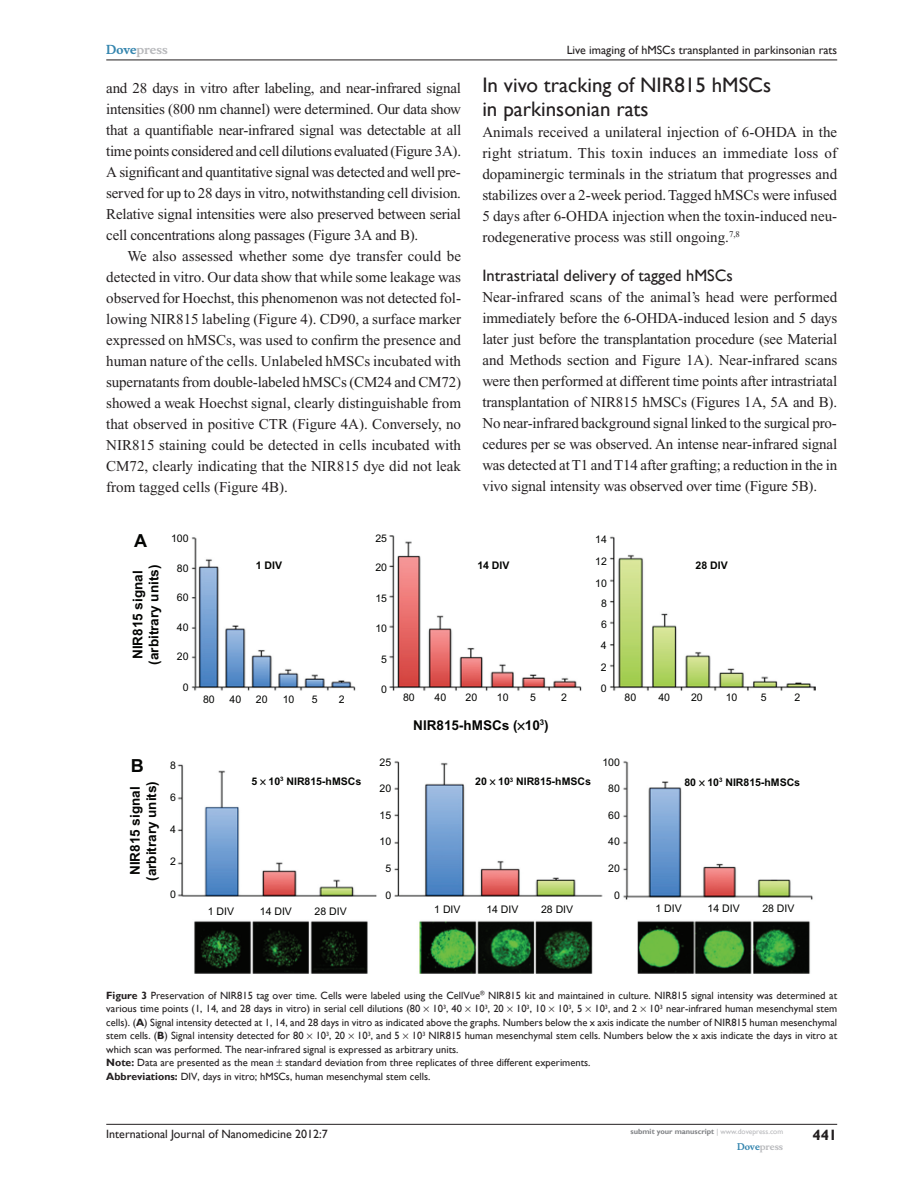
<style>
.page{position:relative;width:918px;height:1188px;background:#fff}
.page>*{position:absolute;margin:0;border:0;box-sizing:border-box;transform-origin:0 0}
.t1{font:21px/24px "Gill Sans";color:#231f20}
.t2{font:700 18px "Arial";color:#040503}
.t3{font:16.5px "Gill Sans";color:#231f20}
.t4{font:15px/21px "Times New Roman";letter-spacing:-.01em;color:#231f20;text-align:justify}
.t5{font:700 15px "Gill Sans";color:#231f20}
.t6{font:700 13.5px/16.2px "Arial";color:#040503;text-align:center}
.t7{font:12px "Gill Sans";color:#231f20}
.t8{font:700 12px "Musee";color:#b8b9bc}
.t9{font:10.5px/13.5px "Gill Sans";color:#231f20}
.t10{font:10.5px/20.4px "Arial";color:#040503;text-align:center}
.t11{font:700 10.5px "Arial";color:#040503}
.t12{font:700 9px "Musee";color:#b8b9bc}
.t13{font:700 7.5px "Gill Sans";color:#808285}
.s1{color:#3485ae}
.s2{font-weight:700}
.s3{font-weight:400;color:#b8b9bc}
</style>
<div class="page">
<img style="left:177px;top:536px;width:638px;height:437px">
<hr style="left:106px;top:1124px;width:731px;height:1px;background:#231f20">
<hr style="left:106px;top:60px;width:731px;height:1px;background:#231f20">
<svg style="left:260px;top:779px;width:6px;height:6px"></svg>
<svg style="left:490px;top:779px;width:5px;height:6px"></svg>
<svg style="left:518px;top:722px;width:7px;height:8px"></svg>
<svg style="left:699px;top:780px;width:6px;height:6px"></svg>
<p class="t8" style="left:106px;top:43px;width:63px"><span class="s1">Dove</span>press</p>
<p class="t4" style="left:106px;top:77px;width:357px">and 28 days in vitro after labeling, and near-infrared signal intensities (800 nm channel) were determined. Our data show that a quantifiable near-infrared signal was detectable at all time points considered and cell dilutions evaluated (Figure 3A).<br>A significant and quantitative signal was detected and well pre&shy;served for up to 28 days in vitro, notwithstanding cell division.<br>Relative signal intensities were also preserved between serial cell concentrations along passages (Figure 3A and B).</p>
<p class="t4" style="left:106px;top:245px;width:356px;text-indent:21px">We also assessed whether some dye transfer could be detected in vitro. Our data show that while some leakage was observed for Hoechst, this phenomenon was not detected fol&shy;lowing NIR815 labeling (Figure 4). CD90, a surface marker expressed on hMSCs, was used to confirm the presence and human nature of the cells. Unlabeled hMSCs incubated with supernatants from double-labeled hMSCs (CM24 and CM72) showed a weak Hoechst signal, clearly distinguishable from that observed in positive CTR (Figure 4A). Conversely, no NIR815 staining could be detected in cells incubated with CM72, clearly indicating that the NIR815 dye did not leak from tagged cells (Figure 4B).</p>
<p class="t7" style="left:567px;top:43px;width:272px">Live imaging of hMSCs transplanted in parkinsonian rats</p>
<h1 class="t1" style="left:482px;top:74px;width:290px">In vivo tracking of NIR815 hMSCs in parkinsonian rats</h1>
<p class="t4" style="left:482px;top:122px;width:356px">Animals received a unilateral injection of 6-OHDA in the right striatum. This toxin induces an immediate loss of dopaminergic terminals in the striatum that progresses and stabilizes over a 2-week period. Tagged hMSCs were infused 5 days after 6-OHDA injection when the toxin-induced neu&shy;rodegenerative process was still ongoing.<sup>7,8</sup></p>
<p class="t3" style="left:482px;top:266px;width:252px">Intrastriatal delivery of tagged hMSCs</p>
<p class="t4" style="left:482px;top:287px;width:356px">Near-infrared scans of the animal’s head were performed immediately before the 6-OHDA-induced lesion and 5 days later just before the transplantation procedure (see Material and Methods section and Figure 1A). Near-infrared scans were then performed at different time points after intrastriatal transplantation of NIR815 hMSCs (Figures 1A, 5A and B).<br>No near-infrared background signal linked to the surgical pro&shy;cedures per se was observed. An intense near-infrared signal was detected at T1 and T14 after grafting; a reduction in the in vivo signal intensity was observed over time (Figure 5B).</p>
<p class="t2" style="left:134px;top:530px;width:14px">A</p>
<p class="t6" style="left:130px;top:665px;width:101px;rotate:-90deg">NIR815 signal (arbitrary units)</p>
<p class="t10" style="left:171px;top:528px;width:19px">100</p>
<p class="t10" style="left:177px;top:558px;width:13px">80</p>
<p class="t10" style="left:177px;top:588px;width:13px">60</p>
<p class="t10" style="left:177px;top:617px;width:13px">40</p>
<p class="t10" style="left:177px;top:647px;width:13px">20</p>
<p class="t10" style="left:183px;top:677px;width:7px">0</p>
<p class="t11" style="left:256px;top:559px;width:28px">1 DIV</p>
<p class="t10" style="left:203px;top:690px;width:13px">80</p>
<p class="t10" style="left:230px;top:690px;width:13px">40</p>
<p class="t10" style="left:256px;top:690px;width:13px">20</p>
<p class="t10" style="left:283px;top:690px;width:13px">10</p>
<p class="t10" style="left:312px;top:690px;width:7px">5</p>
<p class="t10" style="left:339px;top:690px;width:7px">2</p>
<p class="t10" style="left:375px;top:528px;width:13px">25</p>
<p class="t10" style="left:375px;top:558px;width:13px">20</p>
<p class="t10" style="left:375px;top:588px;width:13px">15</p>
<p class="t10" style="left:375px;top:619px;width:13px">10</p>
<p class="t10" style="left:381px;top:649px;width:7px">5</p>
<p class="t10" style="left:381px;top:679px;width:7px">0</p>
<p class="t10" style="left:595px;top:529px;width:13px">14</p>
<p class="t10" style="left:595px;top:573px;width:13px">10<br>8</p>
<p class="t10" style="left:601px;top:636px;width:7px">4</p>
<p class="t10" style="left:595px;top:551px;width:13px">12</p>
<p class="t11" style="left:477px;top:559px;width:34px">14 DIV</p>
<p class="t11" style="left:696px;top:559px;width:34px">28 DIV</p>
<p class="t10" style="left:601px;top:614px;width:7px">6</p>
<p class="t10" style="left:601px;top:657px;width:7px;line-height:21px;text-align:left">2<br>0</p>
<p class="t10" style="left:658px;top:687px;width:13px">40</p>
<p class="t10" style="left:691px;top:687px;width:13px">20</p>
<p class="t10" style="left:726px;top:687px;width:13px">10</p>
<p class="t10" style="left:761px;top:687px;width:7px">5</p>
<p class="t10" style="left:795px;top:687px;width:7px">2</p>
<p class="t10" style="left:403px;top:687px;width:13px">80</p>
<p class="t10" style="left:435px;top:687px;width:13px">40</p>
<p class="t10" style="left:466px;top:687px;width:13px">20</p>
<p class="t10" style="left:497px;top:687px;width:13px">10</p>
<p class="t10" style="left:530px;top:687px;width:7px">5</p>
<p class="t10" style="left:561px;top:687px;width:7px">2</p>
<p class="t10" style="left:625px;top:687px;width:13px">80</p>
<p class="t6" style="left:413px;top:717px;width:137px">NIR815-hMSCs ( 10<sup>3</sup>)</p>
<p class="t10" style="left:380px;top:752px;width:13px">25</p>
<p class="t10" style="left:380px;top:778px;width:13px">20</p>
<p class="t10" style="left:380px;top:805px;width:13px">15</p>
<p class="t10" style="left:380px;top:831px;width:13px">10</p>
<p class="t10" style="left:385px;top:858px;width:7px">5</p>
<p class="t10" style="left:385px;top:885px;width:7px">0</p>
<p class="t10" style="left:602px;top:752px;width:19px">100</p>
<p class="t10" style="left:608px;top:778px;width:13px">80</p>
<p class="t10" style="left:608px;top:805px;width:13px">60</p>
<p class="t10" style="left:608px;top:831px;width:13px">40</p>
<p class="t10" style="left:608px;top:858px;width:13px">20</p>
<p class="t10" style="left:614px;top:885px;width:7px">0</p>
<p class="t2" style="left:131px;top:755px;width:14px">B</p>
<p class="t10" style="left:170px;top:755px;width:7px">8</p>
<p class="t10" style="left:170px;top:787px;width:7px">6</p>
<p class="t10" style="left:170px;top:820px;width:7px">4</p>
<p class="t10" style="left:170px;top:852px;width:7px">2</p>
<p class="t10" style="left:170px;top:884px;width:7px">0</p>
<p class="t11" style="left:251px;top:775px;width:111px">5 10<sup>3</sup> NIR815-hMSCs</p>
<p class="t11" style="left:475px;top:775px;width:117px">20 10<sup>3</sup> NIR815-hMSCs</p>
<p class="t6" style="left:127px;top:881px;width:101px;rotate:-90deg">NIR815 signal (arbitrary units)</p>
<p class="t11" style="left:684px;top:776px;width:117px">80 10<sup>3</sup> NIR815-hMSCs</p>
<p class="t10" style="left:208px;top:902px;width:28px">1 DIV</p>
<p class="t10" style="left:260px;top:902px;width:34px">14 DIV</p>
<p class="t10" style="left:315px;top:902px;width:34px">28 DIV</p>
<p class="t10" style="left:434px;top:899px;width:28px">1 DIV</p>
<p class="t10" style="left:486px;top:899px;width:34px">14 DIV</p>
<p class="t10" style="left:541px;top:899px;width:34px">28 DIV</p>
<p class="t10" style="left:656px;top:898px;width:28px">1 DIV</p>
<p class="t10" style="left:708px;top:898px;width:34px">14 DIV</p>
<p class="t10" style="left:762px;top:898px;width:34px">28 DIV</p>
<p class="t9" style="left:106px;top:988px;width:732px"><span class="s2">Figure 3</span> Preservation of NIR815 tag over time. Cells were labeled using the CellVue<sup>®</sup> NIR815 kit and maintained in culture. NIR815 signal intensity was determined at various time points (1, 14, and 28 days in vitro) in serial cell dilutions (80 10<sup>3</sup>, 40 10<sup>3</sup>, 20 10<sup>3</sup>, 10 10<sup>3</sup>, 5 10<sup>3</sup>, and 2 10<sup>3</sup> near-infrared human mesenchymal stem cells). (<span class="s2">A</span>) Signal intensity detected at 1, 14, and 28 days in vitro as indicated above the graphs. Numbers below the x axis indicate the number of NIR815 human mesenchymal stem cells. (<span class="s2">B</span>) Signal intensity detected for 80 10<sup>3</sup>, 20 10<sup>3</sup>, and 5 10<sup>3</sup> NIR815 human mesenchymal stem cells. Numbers below the x axis indicate the days in vitro at which scan was performed. The near-infrared signal is expressed as arbitrary units.<br><span class="s2">Note:</span> Data are presented as the mean standard deviation from three replicates of three different experiments.<br><span class="s2">Abbreviations:</span> DIV, days in vitro; hMSCs, human mesenchymal stem cells.</p>
<p class="t7" style="left:106px;top:1127px;width:223px">International Journal of Nanomedicine 2012:7</p>
<p class="t13" style="left:631px;top:1127px;width:154px">submit your manuscript <span class="s3">| www.dovepress.com</span></p>
<p class="t12" style="left:737px;top:1141px;width:48px"><span class="s1">Dove</span>press</p>
<p class="t5" style="left:812px;top:1126px;width:26px">441</p>
</div>
